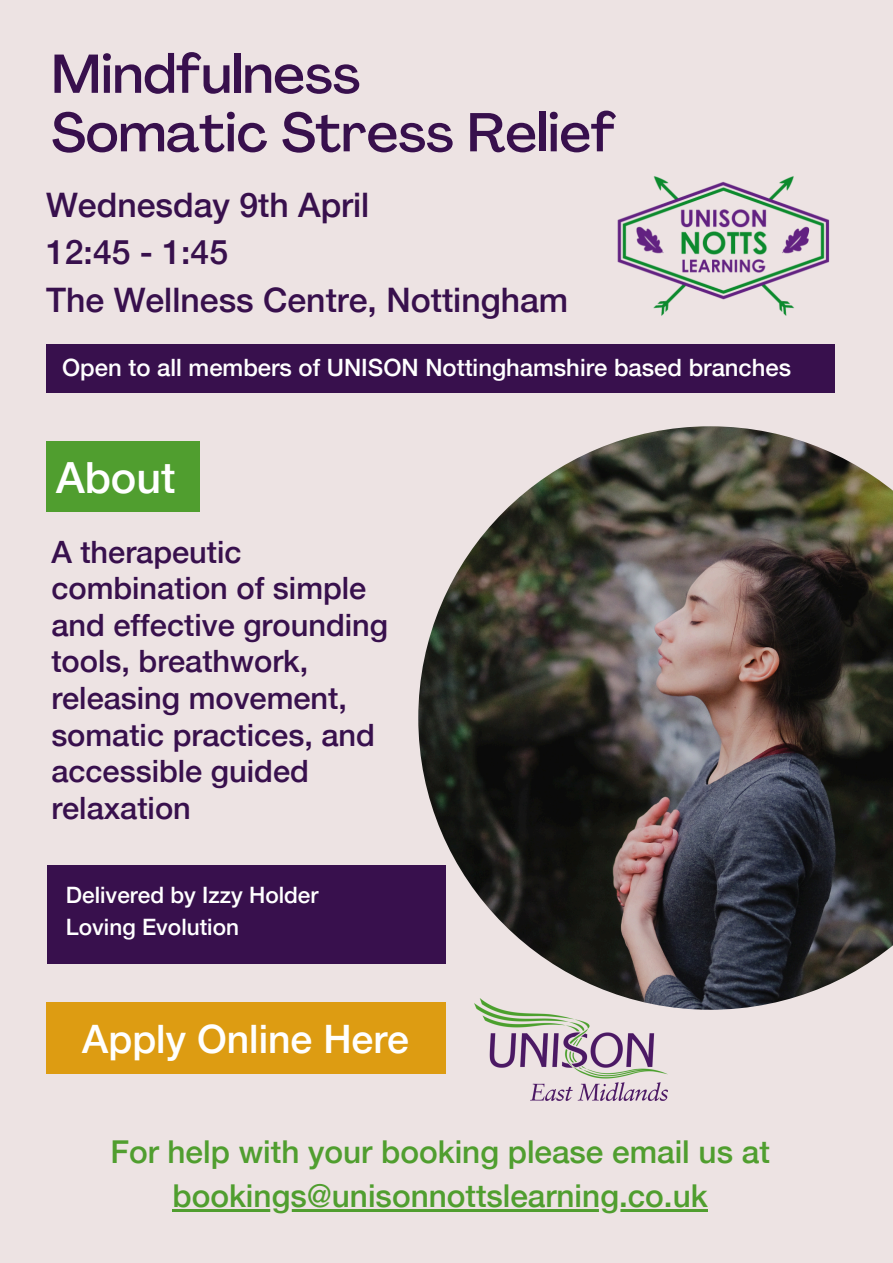
<style>
.page{position:relative;width:893px;height:1263px;background:#ede3e3}
.page>*{position:absolute;margin:0;border:0;box-sizing:border-box;transform-origin:0 0}
.t1{font:500 53.93px/58.5px "Agrandir";color:#38104d}
.t2{font:500 42.97px "Helvetica Neue";color:#fff}
.t3{font:500 39.15px "Helvetica Neue";color:#fff}
.t4{font:500 33.75px/47.2px "Helvetica Neue";color:#38104d}
.t5{font:500 31.5px "Helvetica Neue";color:#509e2f}
.t6{font:500 30.75px/36.6px "Helvetica Neue";color:#38104d}
.t7{font:500 23.85px "Helvetica Neue";color:#fff}
.t8{font:500 22.58px "Helvetica Neue";color:#fff}
</style>
<div class="page">
<img style="left:418px;top:426px;width:475px;height:584px">
<div style="left:47px;top:865px;width:398px;height:99px;background:#38104d"></div>
<div style="left:46px;top:344px;width:788px;height:48px;background:#38104d"></div>
<div style="left:46px;top:442px;width:153px;height:70px;background:#509e2f"></div>
<img style="left:474px;top:998px;width:193px;height:102px">
<img style="left:617px;top:176px;width:213px;height:140px">
<div style="left:46px;top:1002px;width:399px;height:72px;background:#dd9c12"></div>
<hr style="left:172px;top:1208px;width:535px;height:3px;background:#509e2f">
<p class="t1" style="left:51px;top:50px;width:566px">Mindfulness<br>Somatic Stress Relief</p>
<h3 class="t4" style="left:46px;top:181px;width:524px">Wednesday 9th April<br>12:45 - 1:45<br>The Wellness Centre, Nottingham</h3>
<p class="t7" style="left:62px;top:353px;width:730px">Open to all members of UNISON Nottinghamshire based branches</p>
<p class="t2" style="left:56px;top:451px;width:121px">About</p>
<p class="t6" style="left:51px;top:533px;width:338px">A therapeutic combination of simple and effective grounding tools, breathwork, releasing movement, somatic practices, and accessible guided relaxation</p>
<h3 class="t8" style="left:66px;top:881px;width:254px">Delivered by Izzy Holder</h3>
<p class="t8" style="left:66px;top:913px;width:175px">Loving Evolution</p>
<h2 class="t3" style="left:82px;top:1014px;width:328px">Apply Online Here</h2>
<p class="t5" style="left:110px;top:1132px;width:661px">For help with your booking please email us at</p>
<h2 class="t5" style="left:172px;top:1176px;width:537px">bookings@unisonnottslearning.co.uk</h2>
</div>
